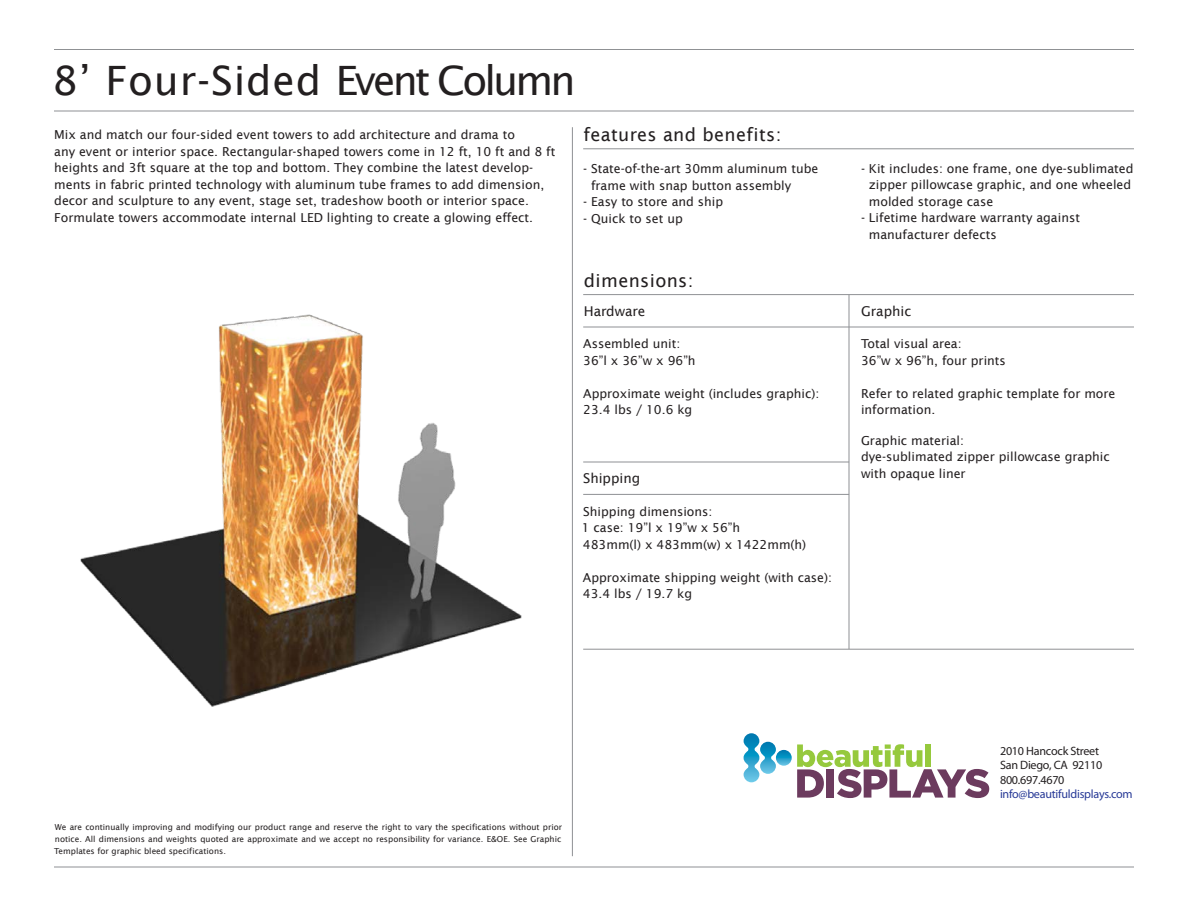
<style>
.page{position:relative;width:1188px;height:918px;background:#fff}
.page>*{position:absolute;margin:0;border:0;box-sizing:border-box;transform-origin:0 0}
.t1{font:40.5px "Lucida Sans";letter-spacing:-.07em;color:#231f20}
.t2{font:18px "Lucida Sans";letter-spacing:.02em;color:#231f20}
.t3{font:13.5px "Lucida Sans";letter-spacing:-.005em;color:#231f20}
.t4{font:12.3px/16.5px "Lucida Sans";color:#231f20}
.t5{font:12.15px/14.5px "Myriad Pro";letter-spacing:-.02em;color:#231f20}
.t6{font:12.15px "Myriad Pro";letter-spacing:-.02em;color:#283a97}
.t7{font:8.25px/12px "Lucida Sans";color:#231f20;text-align:justify}
</style>
<div class="page">
<hr style="left:54px;top:867px;width:1080px;height:1px;background:#8f9194">
<img style="left:80px;top:314px;width:442px;height:393px">
<hr style="left:54px;top:111px;width:1080px;height:1px;background:#8f9194">
<hr style="left:54px;top:49px;width:1080px;height:1px;background:#8f9194">
<hr style="left:583px;top:294px;width:551px;height:1px;background:#8f9194">
<hr style="left:583px;top:327px;width:551px;height:1px;background:#8f9194">
<hr style="left:583px;top:649px;width:551px;height:1px;background:#8f9194">
<hr style="left:849px;top:295px;width:1px;height:354px;background:#8f9194">
<hr style="left:583px;top:149px;width:551px;height:1px;background:#8f9194">
<hr style="left:572px;top:127px;width:1px;height:729px;background:#8f9194">
<hr style="left:583px;top:462px;width:266px;height:1px;background:#8f9194">
<hr style="left:583px;top:494px;width:266px;height:1px;background:#8f9194">
<svg style="left:797px;top:744px;width:192px;height:54px"></svg>
<div style="left:925px;top:744px;width:6px;height:23px;background:#96c93d"></div>
<svg style="left:744px;top:733px;width:32px;height:49px"></svg>
<svg style="left:776px;top:750px;width:16px;height:16px"></svg>
<h1 class="t1" style="left:52px;top:57px;width:525px">8’ Four-Sided Event Column</h1>
<p class="t4" style="left:54px;top:127px;width:503px">Mix and match our four-sided event towers to add architecture and drama to<br>any event or interior space. Rectangular-shaped towers come in 12 ft, 10 ft and 8 ft heights and 3ft square at the top and bottom. They combine the latest develop&shy;ments in fabric printed technology with aluminum tube frames to add dimension, decor and sculpture to any event, stage set, tradeshow booth or interior space.<br>Formulate towers accommodate internal LED lighting to create a glowing effect.</p>
<h2 class="t2" style="left:583px;top:124px;width:199px">features and benefits:</h2>
<p class="t4" style="left:591px;top:161px;width:229px;text-indent:-8px">- State-of-the-art 30mm aluminum tube frame with snap button assembly</p>
<p class="t4" style="left:583px;top:194px;width:142px">- Easy to store and ship</p>
<p class="t4" style="left:583px;top:210px;width:101px">- Quick to set up</p>
<p class="t4" style="left:869px;top:160px;width:266px;text-indent:-8px">- Kit includes: one frame, one dye-sublimated zipper pillowcase graphic, and one wheeled molded storage case</p>
<p class="t4" style="left:869px;top:209px;width:213px;text-indent:-8px">- Lifetime hardware warranty against manufacturer defects</p>
<h2 class="t2" style="left:584px;top:270px;width:111px">dimensions:</h2>
<p class="t3" style="left:584px;top:303px;width:63px">Hardware</p>
<p class="t3" style="left:861px;top:303px;width:52px">Graphic</p>
<p class="t4" style="left:583px;top:336px;width:114px">Assembled unit:<br>36”l x 36”w x 96”h</p>
<p class="t4" style="left:583px;top:385px;width:238px">Approximate weight (includes graphic):<br>23.4 lbs / 10.6 kg</p>
<p class="t3" style="left:583px;top:471px;width:58px">Shipping</p>
<p class="t4" style="left:582px;top:503px;width:226px">Shipping dimensions:<br>1 case: 19”l x 19”w x 56”h<br>483mm(l) x 483mm(w) x 1422mm(h)</p>
<p class="t4" style="left:583px;top:569px;width:251px">Approximate shipping weight (with case):<br>43.4 lbs / 19.7 kg</p>
<p class="t4" style="left:861px;top:336px;width:146px">Total visual area:<br>36”w x 96”h, four prints</p>
<p class="t4" style="left:861px;top:385px;width:256px">Refer to related graphic template for more information.</p>
<p class="t4" style="left:861px;top:432px;width:250px">Graphic material:<br>dye-sublimated zipper pillowcase graphic with opaque liner</p>
<p class="t7" style="left:54px;top:821px;width:510px">We are continually improving and modifying our product range and reserve the right to vary the specifications without prior notice. All dimensions and weights quoted are approximate and we accept no responsibility for variance. E&amp;OE. See Graphic Templates for graphic bleed specifications.</p>
<p class="t5" style="left:1000px;top:743px;width:104px">2010 Hancock Street<br>San Diego, CA 92110<br>800.697.4670</p>
<p class="t6" style="left:1000px;top:787px;width:134px">info@beautifuldisplays.com</p>
</div>
